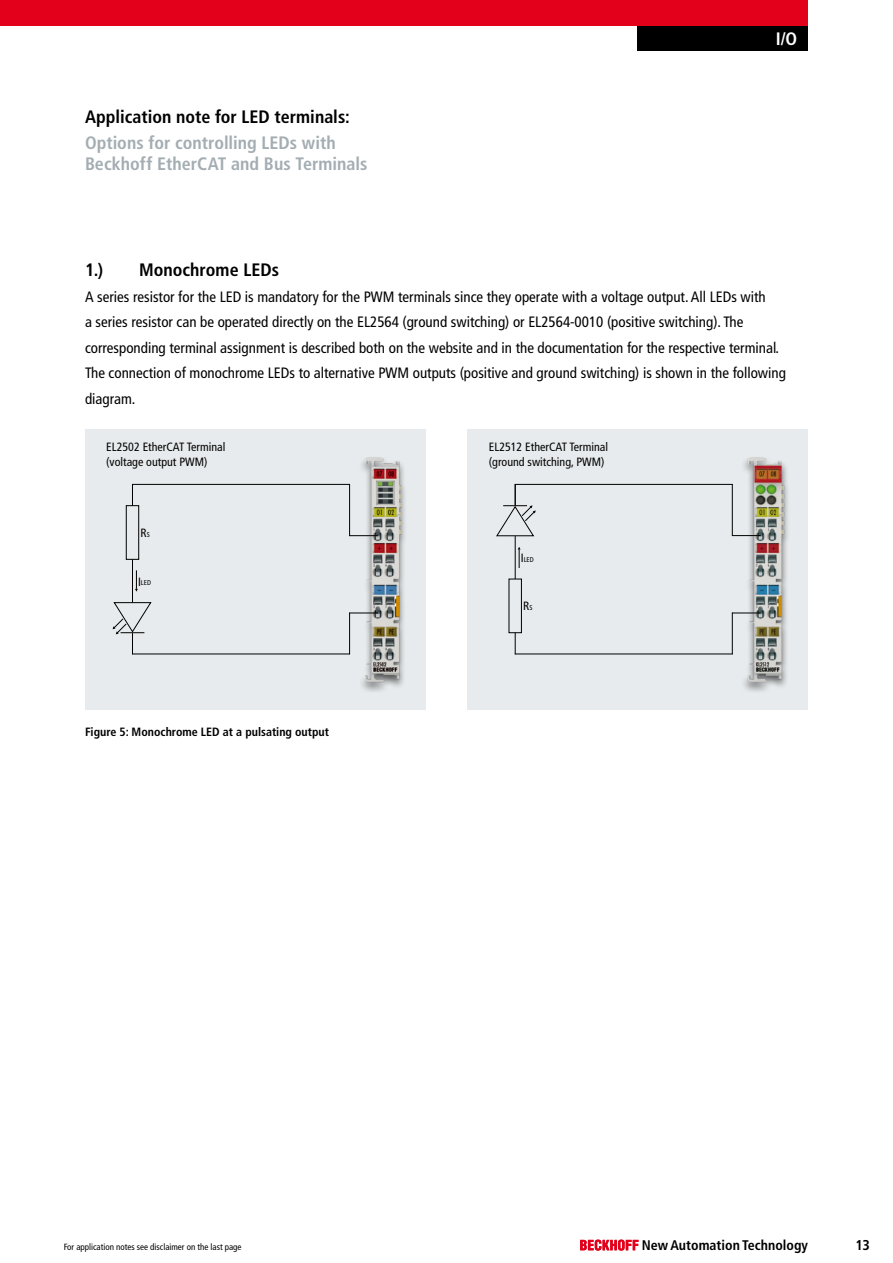
<style>
.page{position:relative;width:893px;height:1263px;background:#fff}
.page>*{position:absolute;margin:0;border:0;box-sizing:border-box;transform-origin:0 0}
.t1{font:700 condensed 18px/21.6px "Frutiger LT Pro";color:#a3adb2}
.t2{font:700 condensed 18px "Frutiger LT Pro";color:#000}
.t3{font:700 condensed 18px "Frutiger LT Pro";color:#fff}
.t4{font:condensed 15px/25.5px "Frutiger LT Pro";color:#000}
.t5{font:700 condensed 14.25px "Frutiger LT Pro";color:#000}
.t6{font:700 condensed 13.95px "Frutiger LT Pro";letter-spacing:.005em;color:#000}
.t7{font:condensed 12px/14.4px "Frutiger LT Pro";color:#000}
.t8{font:700 condensed 12px "Frutiger LT Pro";color:#000}
.t9{font:condensed 9px "Frutiger LT Pro";color:#000}
.t10{font:condensed 6.9px "Frutiger LT Pro";color:#000}
.s1{font-size:6.9px}
.s2{font-size:12px}
</style>
<div class="page">
<div style="left:638px;top:26px;width:170px;height:25px;background:#000"></div>
<div style="left:85px;top:429px;width:340px;height:281px;background:#e8ebed"></div>
<div style="left:359px;top:456px;width:49px;height:238px;background:#000;opacity:.65"></div>
<img style="left:363px;top:456px;width:41px;height:229px">
<svg style="left:350px;top:535px;width:28px;height:1px"></svg>
<hr style="left:132px;top:484px;width:218px;height:1px;background:#000">
<hr style="left:132px;top:654px;width:218px;height:1px;background:#000">
<svg style="left:350px;top:613px;width:28px;height:1px"></svg>
<hr style="left:132px;top:484px;width:1px;height:119px;background:#000">
<svg style="left:135px;top:570px;width:3px;height:22px"></svg>
<div style="left:126px;top:505px;width:13px;height:55px;background:#e8ebed;border:1px solid #000"></div>
<hr style="left:349px;top:484px;width:1px;height:52px;background:#000">
<hr style="left:349px;top:613px;width:1px;height:41px;background:#000">
<svg style="left:113px;top:602px;width:39px;height:52px"></svg>
<div style="left:468px;top:429px;width:340px;height:281px;background:#e8ebed"></div>
<div style="left:741px;top:456px;width:50px;height:238px;background:#000;opacity:.65"></div>
<img style="left:745px;top:456px;width:42px;height:229px">
<svg style="left:733px;top:535px;width:28px;height:1px"></svg>
<hr style="left:515px;top:484px;width:218px;height:1px;background:#000">
<hr style="left:515px;top:654px;width:218px;height:1px;background:#000">
<svg style="left:733px;top:613px;width:28px;height:1px"></svg>
<svg style="left:518px;top:547px;width:3px;height:21px"></svg>
<hr style="left:732px;top:484px;width:1px;height:52px;background:#000">
<hr style="left:732px;top:613px;width:1px;height:41px;background:#000">
<hr style="left:515px;top:536px;width:1px;height:118px;background:#000">
<svg style="left:496px;top:484px;width:40px;height:52px"></svg>
<div style="left:509px;top:579px;width:13px;height:54px;background:#e8ebed;border:1px solid #000"></div>
<div style="left:0;top:0;width:808px;height:26px;background:#e2001a"></div>
<svg style="left:580px;top:1239px;width:58px;height:11px"></svg>
<p class="t2" style="left:85px;top:106px;width:266px">Application note for LED terminals:</p>
<p class="t1" style="left:85px;top:132px;width:284px">Options for controlling LEDs with<br>Beckhoff EtherCAT and Bus Terminals</p>
<p class="t3" style="left:776px;top:28px;width:23px">I/O</p>
<p class="t2" style="left:85px;top:259px;width:20px">1.)</p>
<p class="t2" style="left:139px;top:259px;width:142px">Monochrome LEDs</p>
<p class="t4" style="left:85px;top:284px;width:702px">A series resistor for the LED is mandatory for the PWM terminals since they operate with a voltage output. All LEDs with<br>a series resistor can be operated directly on the EL2564 (ground switching) or EL2564-0010 (positive switching). The corresponding terminal assignment is described both on the website and in the documentation for the respective terminal.<br>The connection of monochrome LEDs to alternative PWM outputs (positive and ground switching) is shown in the following diagram.</p>
<p class="t7" style="left:106px;top:440px;width:121px">EL2502 EtherCAT Terminal (voltage output PWM)</p>
<p class="t7" style="left:489px;top:440px;width:121px">EL2512 EtherCAT Terminal (ground switching, PWM)</p>
<p class="t7" style="left:141px;top:526px;width:11px">R<span class="s1">S</span></p>
<p class="t10" style="left:138px;top:579px;width:14px"><span class="s2">I</span>LED</p>
<p class="t8" style="left:85px;top:724px;width:245px">Figure 5: Monochrome LED at a pulsating output</p>
<p class="t10" style="left:521px;top:555px;width:14px"><span class="s2">I</span>LED</p>
<p class="t7" style="left:523px;top:599px;width:11px">R<span class="s1">S</span></p>
<p class="t9" style="left:64px;top:1242px;width:179px">For application notes see disclaimer on the last page</p>
<p class="t6" style="left:642px;top:1237px;width:168px">New Automation Technology</p>
<p class="t5" style="left:855px;top:1237px;width:16px">13</p>
</div>
